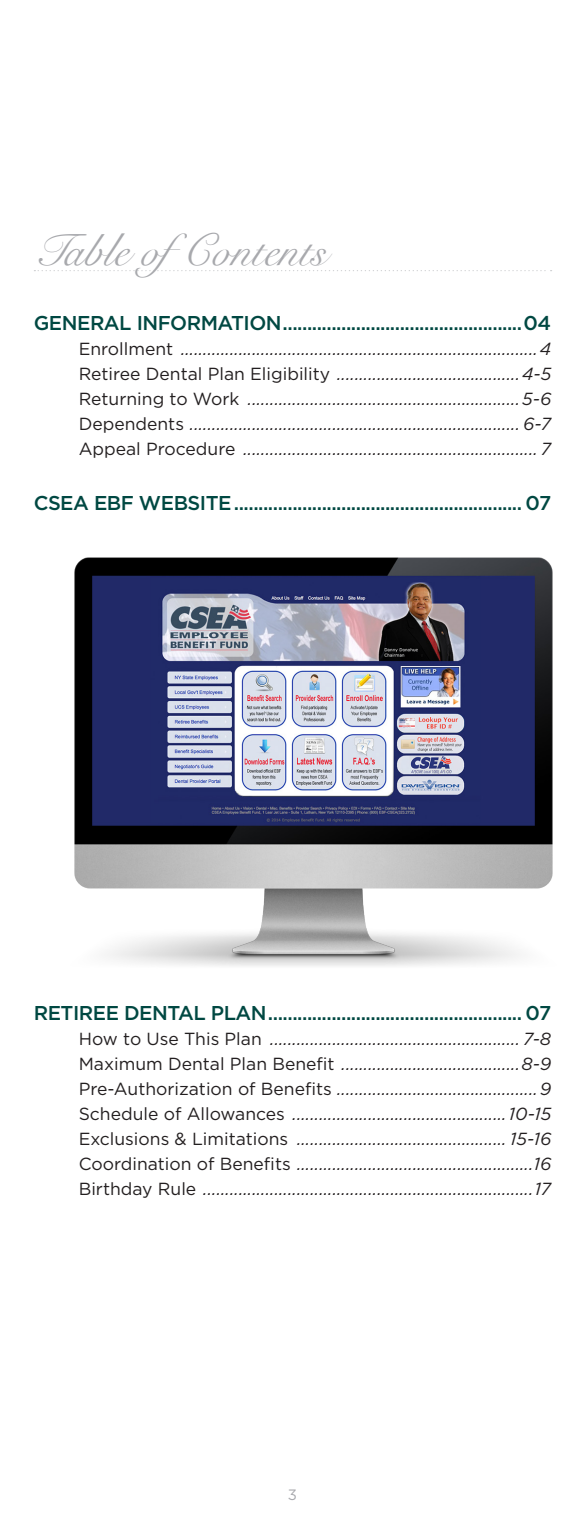
<style>
.page{position:relative;width:585px;height:1530px;background:#fff}
.page>*{position:absolute;margin:0;border:0;box-sizing:border-box;transform-origin:0 0}
.t1{font:45px "Snell Roundhand";color:#a8a9ad}
.SOA_H2{font:500 20px "Gotham";letter-spacing:-.025em;color:#004842}
.SOA_Body_Copy{font:italic 17.5px "Gotham";color:#231f20}
.t2{font:15px "Gotham";color:#a8a9ad}
.s1{font-style:normal}
</style>
<div class="page">
<svg style="left:34px;top:270px;width:518px;height:1px"></svg>
<img style="left:74px;top:557px;width:479px;height:409px">
<h1 class="t1" style="left:34px;top:215px;width:295px">Table ofContents</h1>
<p class="SOA_H2" style="left:34px;top:312px;width:519px">GENERAL INFORMATION.................................................04</p>
<p class="SOA_Body_Copy" style="left:79px;top:339px;width:474px"><span class="s1">Enrollment</span> ................................................................................4</p>
<p class="SOA_Body_Copy" style="left:79px;top:364px;width:474px"><span class="s1">Retiree Dental Plan Eligibility</span> .........................................4-5</p>
<p class="SOA_Body_Copy" style="left:79px;top:389px;width:474px"><span class="s1">Returning to Work</span> .............................................................5-6</p>
<p class="SOA_Body_Copy" style="left:79px;top:414px;width:474px"><span class="s1">Dependents</span> .......................................................................... 6-7</p>
<p class="SOA_Body_Copy" style="left:79px;top:439px;width:474px"><span class="s1">Appeal Procedure</span> .................................................................. 7</p>
<p class="SOA_H2" style="left:34px;top:492px;width:519px">CSEA EBF WEBSITE........................................................... 07</p>
<p class="SOA_H2" style="left:34px;top:1002px;width:519px">RETIREE DENTAL PLAN.................................................... 07</p>
<p class="SOA_Body_Copy" style="left:79px;top:1029px;width:474px"><span class="s1">How to Use This Plan</span> ........................................................ 7-8</p>
<p class="SOA_Body_Copy" style="left:79px;top:1054px;width:474px"><span class="s1">Maximum Dental Plan Benefit</span> ........................................8-9</p>
<p class="SOA_Body_Copy" style="left:79px;top:1079px;width:474px"><span class="s1">Pre-Authorization of Benefits</span> .............................................9</p>
<p class="SOA_Body_Copy" style="left:79px;top:1104px;width:474px"><span class="s1">Schedule of Allowances</span> ................................................10-15</p>
<p class="SOA_Body_Copy" style="left:79px;top:1129px;width:474px"><span class="s1">Exclusions &amp; Limitations</span> ............................................... 15-16</p>
<p class="SOA_Body_Copy" style="left:79px;top:1154px;width:474px"><span class="s1">Coordination of Benefits</span> .....................................................16</p>
<p class="SOA_Body_Copy" style="left:79px;top:1179px;width:474px"><span class="s1">Birthday Rule</span> ..........................................................................17</p>
<p class="t2" style="left:288px;top:1486px;width:11px">3</p>
</div>
